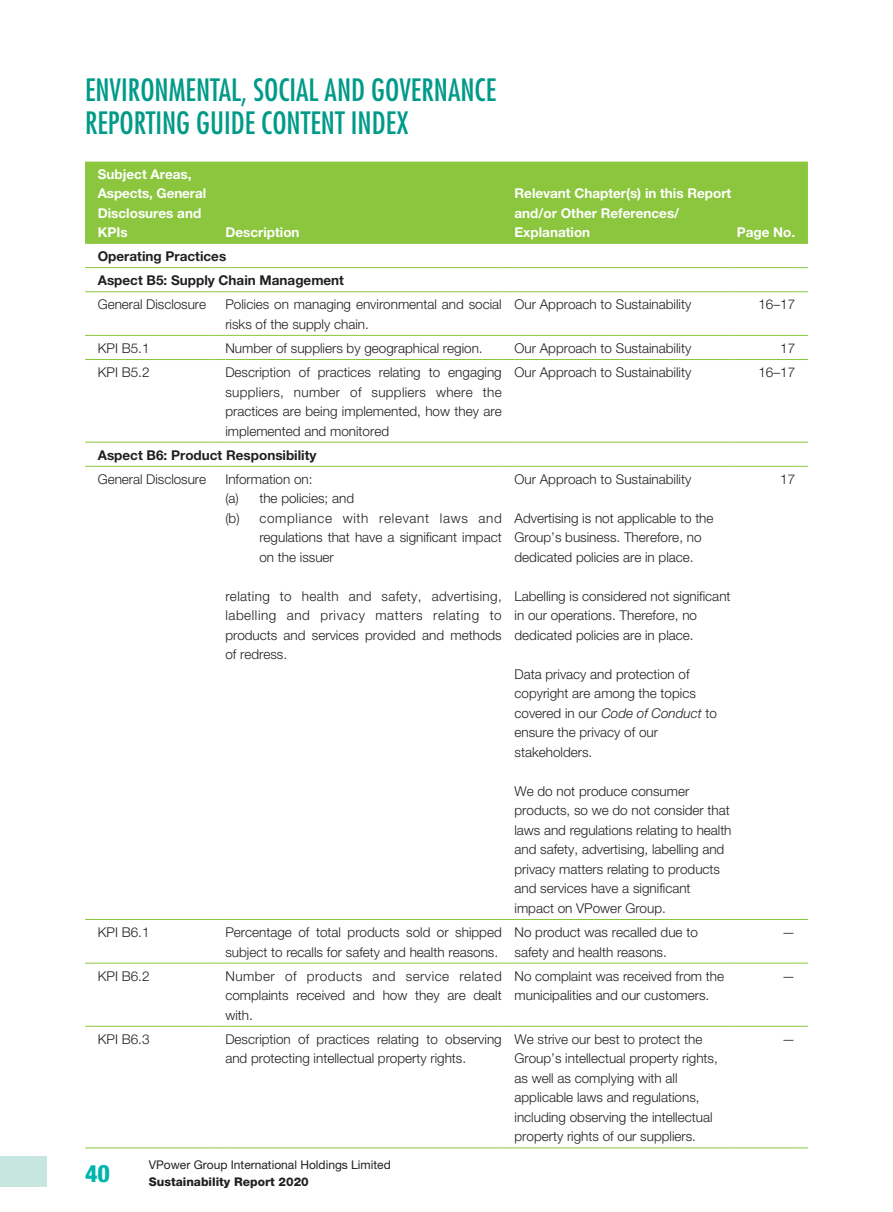
<style>
.page{position:relative;width:893px;height:1212px;background:#fff}
.page>*{position:absolute;margin:0;border:0;box-sizing:border-box;transform-origin:0 0}
.t1{font:condensed 30px/33px "Futura Std";color:#009a89}
.t2{font:800 condensed 24px "Helvetica Neue LT Std";color:#00b5ac}
._00_Body_Text{font:300 13.5px/19.5px "Helvetica Neue LT Std";color:#231f20}
._00_Body_Text-2{font:700 13.5px/19.5px "Helvetica Neue LT Std";color:#fff}
._00_Body_Text-3{font:700 13.5px "Helvetica Neue LT Std";color:#231f20}
.t3{font:12px "Helvetica Neue LT Std";color:#231f20}
.t4{font:800 12px "Helvetica Neue LT Std";color:#231f20}
.s1{font-style:italic}
</style>
<div class="page">
<div style="left:0;top:1156px;width:47px;height:31px;background:#c7e6df"></div>
<div style="left:85px;top:162px;width:723px;height:82px;background:#8bc63e"></div>
<hr style="left:85px;top:267px;width:128px;height:1px;background:#8bc63e">
<svg style="left:213px;top:267px;width:12px;height:1px"></svg>
<hr style="left:225px;top:267px;width:277px;height:1px;background:#8bc63e">
<svg style="left:502px;top:267px;width:12px;height:1px"></svg>
<hr style="left:514px;top:267px;width:217px;height:1px;background:#8bc63e">
<hr style="left:731px;top:267px;width:64px;height:1px;background:#8bc63e">
<svg style="left:795px;top:267px;width:13px;height:1px"></svg>
<hr style="left:85px;top:291px;width:128px;height:1px;background:#8bc63e">
<svg style="left:213px;top:291px;width:12px;height:1px"></svg>
<hr style="left:225px;top:291px;width:277px;height:1px;background:#8bc63e">
<svg style="left:502px;top:291px;width:12px;height:1px"></svg>
<hr style="left:514px;top:291px;width:217px;height:1px;background:#8bc63e">
<hr style="left:731px;top:291px;width:64px;height:1px;background:#8bc63e">
<svg style="left:795px;top:291px;width:13px;height:1px"></svg>
<hr style="left:85px;top:335px;width:128px;height:1px;background:#8bc63e">
<svg style="left:213px;top:335px;width:12px;height:1px"></svg>
<hr style="left:225px;top:335px;width:277px;height:1px;background:#8bc63e">
<svg style="left:502px;top:335px;width:12px;height:1px"></svg>
<hr style="left:514px;top:335px;width:217px;height:1px;background:#8bc63e">
<hr style="left:731px;top:335px;width:64px;height:1px;background:#8bc63e">
<svg style="left:795px;top:335px;width:13px;height:1px"></svg>
<hr style="left:85px;top:359px;width:128px;height:1px;background:#8bc63e">
<svg style="left:213px;top:359px;width:12px;height:1px"></svg>
<hr style="left:225px;top:359px;width:277px;height:1px;background:#8bc63e">
<svg style="left:502px;top:359px;width:12px;height:1px"></svg>
<hr style="left:514px;top:359px;width:217px;height:1px;background:#8bc63e">
<hr style="left:731px;top:359px;width:64px;height:1px;background:#8bc63e">
<svg style="left:795px;top:359px;width:13px;height:1px"></svg>
<hr style="left:85px;top:442px;width:128px;height:1px;background:#8bc63e">
<svg style="left:213px;top:442px;width:12px;height:1px"></svg>
<hr style="left:225px;top:442px;width:277px;height:1px;background:#8bc63e">
<svg style="left:502px;top:442px;width:12px;height:1px"></svg>
<hr style="left:514px;top:442px;width:217px;height:1px;background:#8bc63e">
<hr style="left:731px;top:442px;width:64px;height:1px;background:#8bc63e">
<svg style="left:795px;top:442px;width:13px;height:1px"></svg>
<hr style="left:85px;top:466px;width:128px;height:1px;background:#8bc63e">
<svg style="left:213px;top:466px;width:12px;height:1px"></svg>
<hr style="left:225px;top:466px;width:277px;height:1px;background:#8bc63e">
<svg style="left:502px;top:466px;width:12px;height:1px"></svg>
<hr style="left:514px;top:466px;width:217px;height:1px;background:#8bc63e">
<hr style="left:731px;top:466px;width:64px;height:1px;background:#8bc63e">
<svg style="left:795px;top:466px;width:13px;height:1px"></svg>
<hr style="left:85px;top:919px;width:128px;height:1px;background:#8bc63e">
<svg style="left:213px;top:919px;width:12px;height:1px"></svg>
<hr style="left:225px;top:919px;width:277px;height:1px;background:#8bc63e">
<svg style="left:502px;top:919px;width:12px;height:1px"></svg>
<hr style="left:514px;top:919px;width:217px;height:1px;background:#8bc63e">
<hr style="left:731px;top:919px;width:64px;height:1px;background:#8bc63e">
<svg style="left:795px;top:919px;width:13px;height:1px"></svg>
<hr style="left:85px;top:963px;width:128px;height:1px;background:#8bc63e">
<svg style="left:213px;top:963px;width:12px;height:1px"></svg>
<hr style="left:225px;top:963px;width:277px;height:1px;background:#8bc63e">
<svg style="left:502px;top:963px;width:12px;height:1px"></svg>
<hr style="left:514px;top:963px;width:217px;height:1px;background:#8bc63e">
<hr style="left:731px;top:963px;width:64px;height:1px;background:#8bc63e">
<svg style="left:795px;top:963px;width:13px;height:1px"></svg>
<hr style="left:85px;top:1026px;width:128px;height:1px;background:#8bc63e">
<svg style="left:213px;top:1026px;width:12px;height:1px"></svg>
<hr style="left:225px;top:1026px;width:277px;height:1px;background:#8bc63e">
<svg style="left:502px;top:1026px;width:12px;height:1px"></svg>
<hr style="left:514px;top:1026px;width:217px;height:1px;background:#8bc63e">
<hr style="left:731px;top:1026px;width:64px;height:1px;background:#8bc63e">
<svg style="left:795px;top:1026px;width:13px;height:1px"></svg>
<hr style="left:85px;top:1147px;width:128px;height:1px;background:#8bc63e">
<svg style="left:213px;top:1147px;width:12px;height:1px"></svg>
<hr style="left:225px;top:1147px;width:277px;height:1px;background:#8bc63e">
<svg style="left:502px;top:1147px;width:12px;height:1px"></svg>
<hr style="left:514px;top:1147px;width:217px;height:1px;background:#8bc63e">
<hr style="left:731px;top:1147px;width:64px;height:1px;background:#8bc63e">
<svg style="left:795px;top:1147px;width:13px;height:1px"></svg>
<h1 class="t1" style="left:85px;top:73px;width:413px">ENVIRONMENTAL, SOCIAL AND GOVERNANCE<br>REPORTING GUIDE CONTENT INDEX</h1>
<p class="_00_Body_Text-2" style="left:98px;top:164px;width:110px">Subject Areas,<br>Aspects, General<br>Disclosures and<br>KPIs</p>
<p class="_00_Body_Text-2" style="left:225px;top:222px;width:76px">Description</p>
<p class="_00_Body_Text-2" style="left:514px;top:183px;width:218px">Relevant Chapter(s) in this Report and/or Other References/<br>Explanation</p>
<p class="_00_Body_Text-2" style="left:737px;top:222px;width:60px">Page No.</p>
<p class="_00_Body_Text-3" style="left:98px;top:248px;width:130px">Operating Practices</p>
<p class="_00_Body_Text-3" style="left:98px;top:272px;width:248px">Aspect B5: Supply Chain Management</p>
<p class="_00_Body_Text" style="left:98px;top:294px;width:110px">General Disclosure</p>
<p class="_00_Body_Text" style="left:225px;top:294px;width:278px">Policies on managing environmental and social risks of the supply chain.</p>
<p class="_00_Body_Text" style="left:514px;top:294px;width:178px">Our Approach to Sustainability</p>
<p class="_00_Body_Text" style="left:758px;top:294px;width:38px">16–17</p>
<p class="_00_Body_Text" style="left:98px;top:338px;width:53px">KPI B5.1</p>
<p class="_00_Body_Text" style="left:225px;top:338px;width:259px">Number of suppliers by geographical region.</p>
<p class="_00_Body_Text" style="left:514px;top:338px;width:178px">Our Approach to Sustainability</p>
<p class="_00_Body_Text" style="left:780px;top:338px;width:17px">17</p>
<p class="_00_Body_Text" style="left:98px;top:362px;width:53px">KPI B5.2</p>
<p class="_00_Body_Text" style="left:225px;top:362px;width:278px;text-align:justify">Description of practices relating to engaging suppliers, number of suppliers where the practices are being implemented, how they are implemented and monitored</p>
<p class="_00_Body_Text" style="left:514px;top:362px;width:178px">Our Approach to Sustainability</p>
<p class="_00_Body_Text" style="left:758px;top:362px;width:38px">16–17</p>
<p class="_00_Body_Text-3" style="left:98px;top:447px;width:220px">Aspect B6: Product Responsibility</p>
<p class="_00_Body_Text" style="left:98px;top:469px;width:110px">General Disclosure</p>
<p class="_00_Body_Text" style="left:225px;top:469px;width:89px">Information on:</p>
<p class="_00_Body_Text" style="left:225px;top:488px;width:130px">(a) the policies; and</p>
<p class="_00_Body_Text" style="left:259px;top:508px;width:244px;text-align:justify;text-indent:-34px">(b) compliance with relevant laws and regulations that have a significant impact on the issuer</p>
<p class="_00_Body_Text" style="left:225px;top:586px;width:278px;text-align:justify">relating to health and safety, advertising, labelling and privacy matters relating to products and services provided and methods of redress.</p>
<p class="_00_Body_Text" style="left:514px;top:469px;width:178px">Our Approach to Sustainability</p>
<p class="_00_Body_Text" style="left:514px;top:508px;width:201px">Advertising is not applicable to the<br>Group’s business. Therefore, no dedicated policies are in place.</p>
<p class="_00_Body_Text" style="left:514px;top:586px;width:218px">Labelling is considered not significant in our operations. Therefore, no dedicated policies are in place.</p>
<p class="_00_Body_Text" style="left:514px;top:664px;width:204px">Data privacy and protection of copyright are among the topics covered in our <span class="s1">Code of Conduct</span> to ensure the privacy of our stakeholders.</p>
<p class="_00_Body_Text" style="left:514px;top:781px;width:219px">We do not produce consumer products, so we do not consider that laws and regulations relating to health and safety, advertising, labelling and privacy matters relating to products and services have a significant impact on VPower Group.</p>
<p class="_00_Body_Text" style="left:780px;top:469px;width:17px">17</p>
<p class="_00_Body_Text" style="left:98px;top:922px;width:53px">KPI B6.1</p>
<p class="_00_Body_Text" style="left:225px;top:922px;width:278px">Percentage of total products sold or shipped subject to recalls for safety and health reasons.</p>
<p class="_00_Body_Text" style="left:514px;top:922px;width:185px">No product was recalled due to safety and health reasons.</p>
<p class="_00_Body_Text" style="left:782px;top:922px;width:15px">—</p>
<p class="_00_Body_Text" style="left:98px;top:966px;width:53px">KPI B6.2</p>
<p class="_00_Body_Text" style="left:225px;top:966px;width:278px;text-align:justify">Number of products and service related complaints received and how they are dealt with.</p>
<p class="_00_Body_Text" style="left:514px;top:966px;width:211px">No complaint was received from the municipalities and our customers.</p>
<p class="_00_Body_Text" style="left:782px;top:966px;width:15px">—</p>
<p class="_00_Body_Text" style="left:98px;top:1029px;width:53px">KPI B6.3</p>
<p class="_00_Body_Text" style="left:225px;top:1029px;width:278px">Description of practices relating to observing and protecting intellectual property rights.</p>
<p class="_00_Body_Text" style="left:514px;top:1029px;width:205px">We strive our best to protect the Group’s intellectual property rights, as well as complying with all applicable laws and regulations, including observing the intellectual property rights of our suppliers.</p>
<p class="_00_Body_Text" style="left:782px;top:1029px;width:15px">—</p>
<h2 class="t2" style="left:85px;top:1158px;width:26px">40</h2>
<p class="t3" style="left:149px;top:1158px;width:244px">VPower Group International Holdings Limited</p>
<p class="t4" style="left:149px;top:1174px;width:162px">Sustainability Report 2020</p>
</div>
